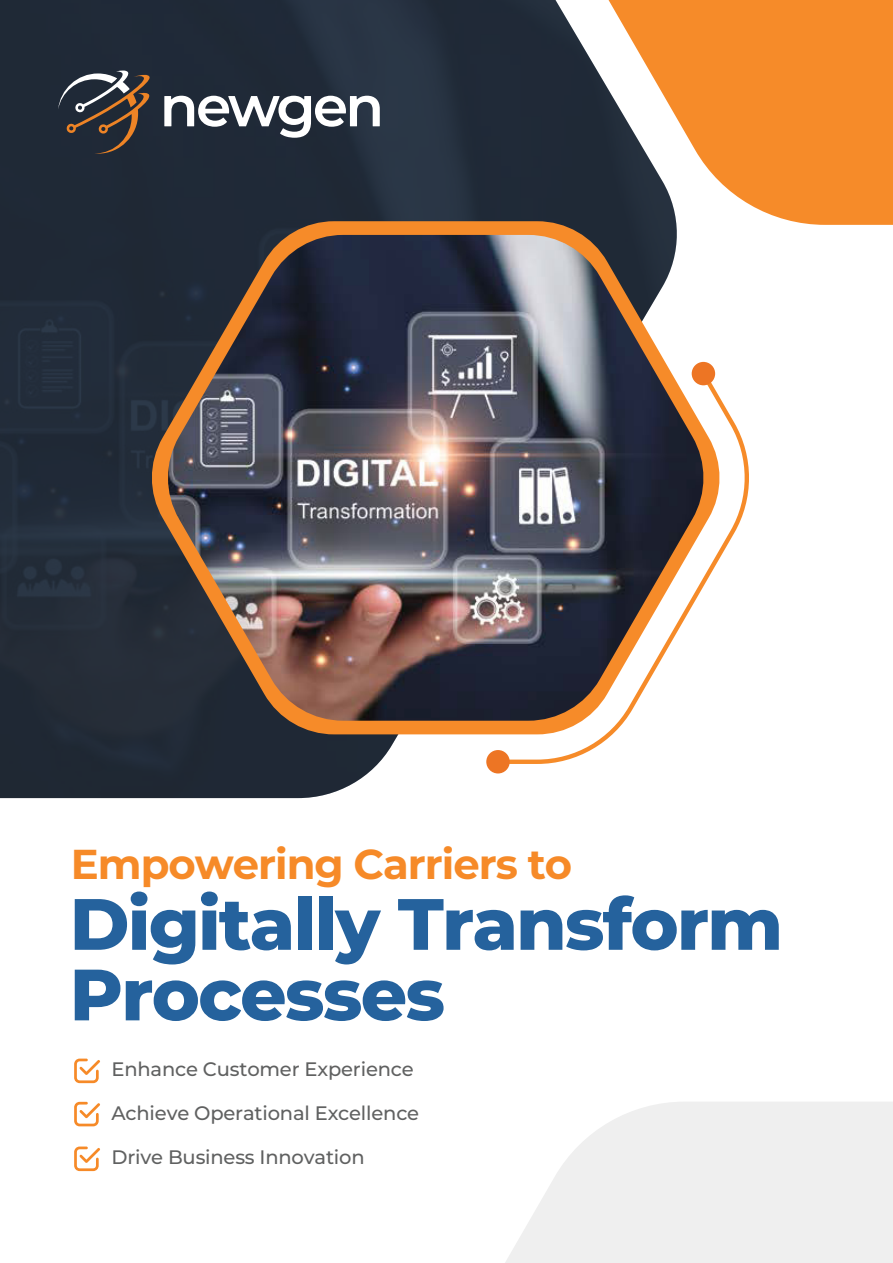
<style>
.page{position:relative;width:893px;height:1263px;background:#fff}
.page>*{position:absolute;margin:0;border:0;box-sizing:border-box;transform-origin:0 0}
.t1{font:800 72.45px/70.5px "Montserrat";letter-spacing:-.025em;color:#25629d}
.t2{font:700 41.7px "Montserrat";letter-spacing:-.025em;color:#f68a28}
.t3{font:500 19.5px "Montserrat";letter-spacing:-.01em;color:#606161}
</style>
<div class="page">
<svg style="left:682px;top:0;width:211px;height:225px;background:#f6943a"></svg>
<img style="left:0;top:0;width:682px;height:798px">
<svg style="left:505px;top:1102px;width:388px;height:161px;fill:#efefef"></svg>
<svg style="left:498px;top:403px;width:251px;height:361px"></svg>
<svg style="left:148px;top:221px;width:575px;height:513px"></svg>
<div style="left:486px;top:750px;width:24px;height:23px;background:#ed7524;border-radius:50%"></div>
<img style="left:157px;top:229px;width:558px;height:498px">
<svg style="left:164px;top:96px;width:216px;height:42px"></svg>
<svg style="left:58px;top:71px;width:93px;height:83px;background:#484344"></svg>
<svg style="left:74px;top:1058px;width:26px;height:25px"></svg>
<svg style="left:74px;top:1102px;width:26px;height:24px"></svg>
<svg style="left:74px;top:1146px;width:26px;height:26px"></svg>
<h2 class="t2" style="left:71px;top:837px;width:503px">Empowering Carriers to</h2>
<h1 class="t1" style="left:70px;top:887px;width:715px">Digitally Transform<br>Processes</h1>
<p class="t3" style="left:112px;top:1055px;width:304px">Enhance Customer Experience</p>
<p class="t3" style="left:112px;top:1100px;width:309px">Achieve Operational Excellence</p>
<p class="t3" style="left:112px;top:1144px;width:255px">Drive Business Innovation</p>
</div>
